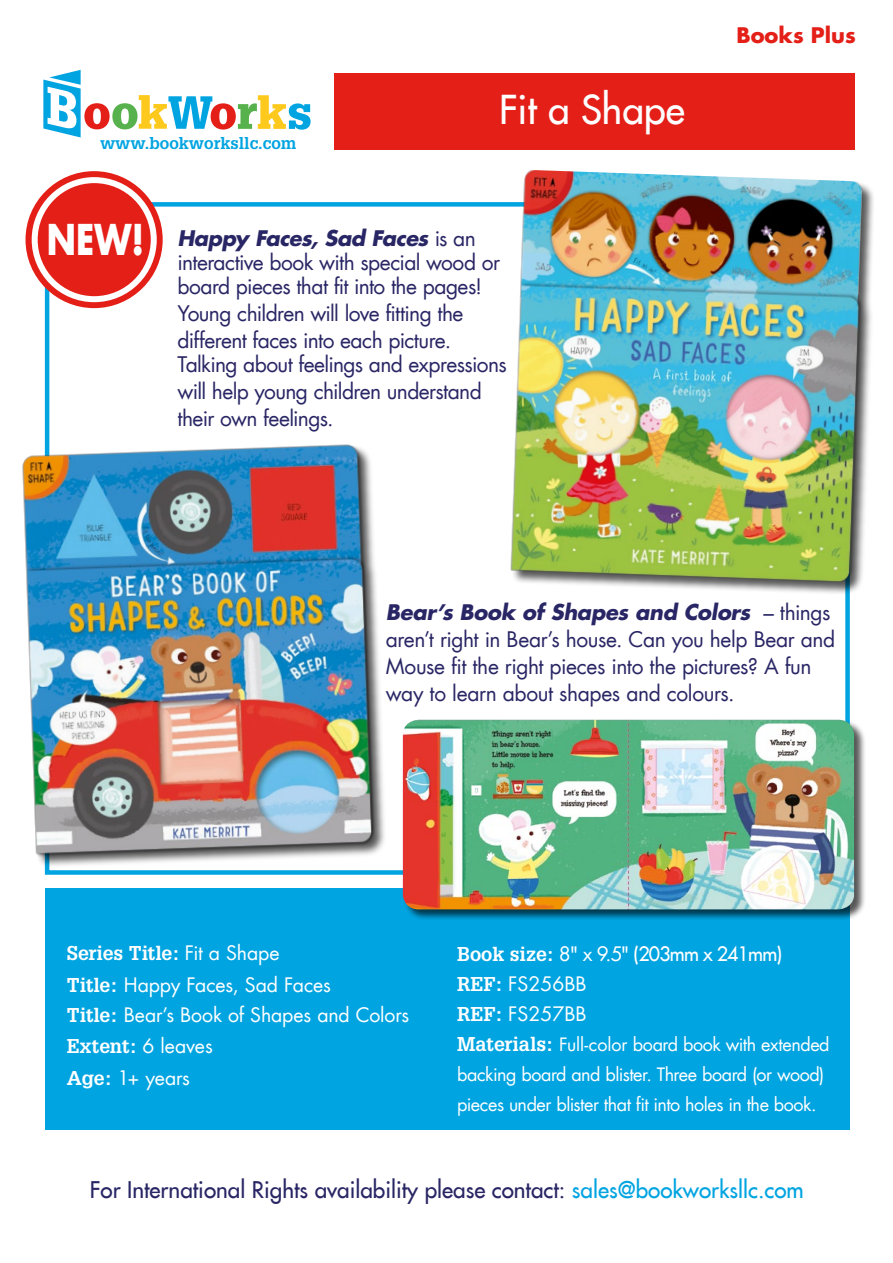
<style>
.page{position:relative;width:893px;height:1263px;background:#fff}
.page>*{position:absolute;margin:0;border:0;box-sizing:border-box;transform-origin:0 0}
.t1{font:700 41.55px "Futura LT";color:#fff;scale:.8 1}
.t2{font:39px "Futura LT";color:#fff}
.t3{font:22.5px "Futura LT";color:#292665}
.AI_Blurb{font:21px/27px "Futura LT";letter-spacing:-.025em;color:#292665}
.t4{font:700 21px "Futura LT";color:#e41f18}
.t5{font:19.5px/31.5px "Futura LT";letter-spacing:-.005em;color:#fff}
.t6{font:19.5px "Futura LT";letter-spacing:-.04em;color:#fff}
.t7{font:700 19.5px "Glypha";letter-spacing:-.005em;color:#fff}
.t8{font:18px/30px "Futura LT";letter-spacing:-.025em;color:#fff}
.t9{font:700 16.5px "Glypha";color:#00a4e1}
.s1{font-weight:700;font-style:italic}
.s2{font-family:"Futura LT";font-weight:400}
.s3{font-family:"Glypha";font-weight:700}
.s4{font-style:inherit}
.s5{font-family:"Glypha";font-weight:700;font-size:19.5px}
.s6{color:#00a4e1}
</style>
<div class="page">
<div style="left:45px;top:889px;width:805px;height:241px;background:#00a4e1"></div>
<div style="left:335px;top:73px;width:520px;height:77px;background:#e41f18"></div>
<svg style="left:43px;top:70px;width:268px;height:67px"></svg>
<div style="left:23px;top:445px;width:365px;height:424px;background:#000;opacity:.66"></div>
<img style="left:22px;top:442px;width:355px;height:418px">
<div style="left:511px;top:170px;width:364px;height:426px;background:#000;opacity:.66"></div>
<img style="left:507px;top:170px;width:361px;height:419px">
<div style="left:402px;top:719px;width:464px;height:202px;background:#000;opacity:.66"></div>
<img style="left:403px;top:720px;width:451px;height:189px">
<div style="left:26px;top:171px;width:137px;height:137px;background:#e41f18;border-radius:50%"></div>
<div style="left:32px;top:177px;width:125px;height:125px;border:6px solid #fff;border-radius:50%"></div>
<p class="t9" style="left:100px;top:133px;width:198px">www.bookworksllc.com</p>
<p class="t2" style="left:499px;top:84px;width:187px">Fit a Shape</p>
<p class="t1" style="left:47px;top:212px;width:123px">NEW!</p>
<p class="AI_Blurb" style="left:178px;top:226px;width:324px;line-height:24px"><span class="s1">Happy Faces, Sad Faces</span> is an interactive book with special wood or board pieces that fit into the pages!</p>
<p class="AI_Blurb" style="left:178px;top:300px;width:287px">Young children will love fitting the different faces into each picture.</p>
<p class="AI_Blurb" style="left:178px;top:351px;width:331px">Talking about feelings and expressions will help young children understand their own feelings.</p>
<p class="t4" style="left:736px;top:21px;width:121px">Books Plus</p>
<p class="AI_Blurb" style="left:386px;top:599px;width:451px"><span class="s1">Bear’s Book of Shapes and Colors</span> – things aren’t right in Bear’s house. Can you help Bear and Mouse fit the right pieces into the pictures? A fun way to learn about shapes and colours.</p>
<p class="t7" style="left:67px;top:941px;width:214px">Series Title: <span class="s2">Fit a Shape</span></p>
<p class="t5" style="left:67px;top:969px;width:266px"><span class="s3">Title:</span> Happy Faces, Sad Faces</p>
<p class="t5" style="left:67px;top:999px;width:344px"><span class="s3">Title:</span> Bear’s Book of Shapes and Colors<br><span class="s3">Extent:</span> 6 leaves</p>
<p class="t5" style="left:67px;top:1062px;width:125px"><span class="s3">Age:</span> 1+ years</p>
<p class="t6" style="left:457px;top:941px;width:327px"><span class="s3">Book size:</span> <span class="s4">8</span>" <span class="s4">x 9.5</span>" (203mm x 241mm)</p>
<p class="t5" style="left:457px;top:968px;width:131px"><span class="s3">REF:</span> FS256BB</p>
<p class="t5" style="left:457px;top:998px;width:131px"><span class="s3">REF:</span> FS257BB</p>
<p class="t8" style="left:457px;top:1029px;width:374px"><span class="s5">Materials:</span> Full-color board book with extended backing board and blister. Three board (or wood) pieces under blister that fit into holes in the book.</p>
<p class="t3" style="left:90px;top:1175px;width:715px">For International Rights availability please contact: <span class="s6">sales@bookworksllc.com</span></p>
</div>
